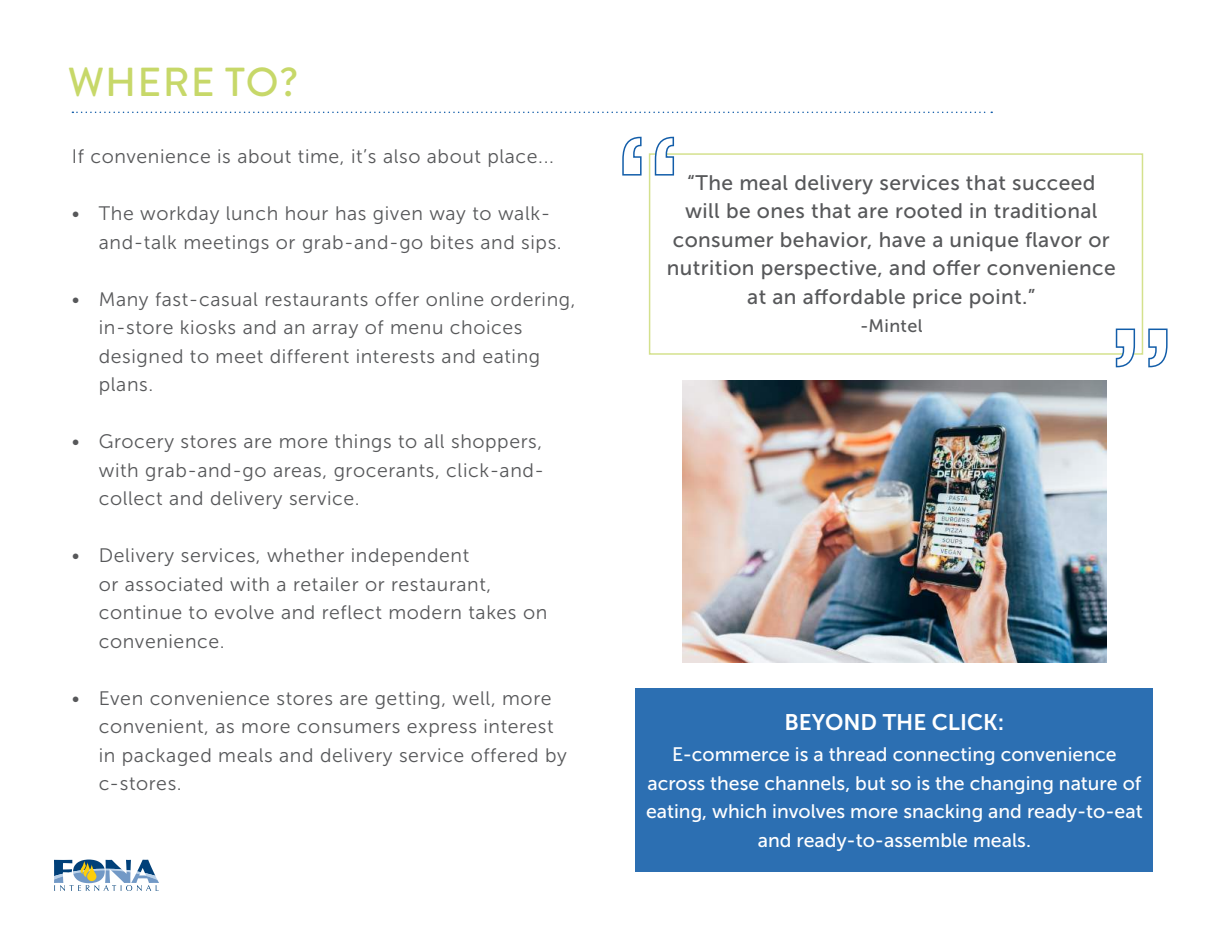
<style>
.page{position:relative;width:1215px;height:945px;background:#fff}
.page>*{position:absolute;margin:0;border:0;box-sizing:border-box;transform-origin:0 0}
.t1{font:135px "Lucida Console";color:#fff}
.t2{font:500 40.5px "Brandon Grotesque";letter-spacing:.03em;color:#c7d869}
.t3{font:22.5px "Museo Sans 700";color:#fff}
.t4{font:21px/28.5px "Museo Sans 500";letter-spacing:.02em;color:#57585a;text-align:center}
.t5{font:19.5px/28.5px "Museo Sans 300";letter-spacing:.03em;color:#57585a}
.t6{font:19.5px/28.5px "Museo Sans 500";color:#fff;text-align:center}
.t7{font:18px "Museo Sans 500";letter-spacing:.02em;color:#57585a}
</style>
<div class="page">
<svg style="left:54px;top:860px;width:105px;height:31px"></svg>
<svg style="left:72px;top:112px;width:920px;height:1px"></svg>
<img style="left:682px;top:381px;width:425px;height:281px">
<div style="left:649px;top:153px;width:494px;height:202px;border:2px solid #c7d869"></div>
<svg style="left:622px;top:136px;width:54px;height:41px"></svg>
<svg style="left:1114px;top:327px;width:54px;height:41px"></svg>
<div style="left:636px;top:688px;width:517px;height:184px;background:#2c6fb2"></div>
<h2 class="t2" style="left:68px;top:54px;width:232px">WHERE TO?</h2>
<p class="t5" style="left:72px;top:142px;width:484px">If convenience is about time, it’s also about place...</p>
<p class="t5" style="left:99px;top:199px;width:464px;text-indent:-27px">• The workday lunch hour has given way to walk&shy;and-talk meetings or grab-and-go bites and sips.</p>
<p class="t5" style="left:99px;top:285px;width:478px;text-indent:-27px">• Many fast-casual restaurants offer online ordering, in-store kiosks and an array of menu choices designed to meet different interests and eating plans.</p>
<p class="t5" style="left:99px;top:427px;width:447px;text-align:justify;text-indent:-27px">• Grocery stores are more things to all shoppers, with grab-and-go areas, grocerants, click-and&shy;collect and delivery service.</p>
<p class="t5" style="left:99px;top:541px;width:450px;text-indent:-27px">• Delivery services, whether independent<br>or associated with a retailer or restaurant, continue to evolve and reflect modern takes on convenience.</p>
<p class="t5" style="left:99px;top:684px;width:470px;text-indent:-27px">• Even convenience stores are getting, well, more convenient, as more consumers express interest in packaged meals and delivery service offered by c-stores.</p>
<h1 class="t1" style="left:608px;top:136px;width:83px">“</h1>
<p class="t4" style="left:667px;top:168px;width:451px">“The meal delivery services that succeed<br>will be ones that are rooted in traditional consumer behavior, have a unique flavor or nutrition perspective, and offer convenience at an affordable price point.”</p>
<p class="t7" style="left:860px;top:316px;width:64px">-Mintel</p>
<h1 class="t1" style="left:1101px;top:328px;width:83px">”</h1>
<p class="t3" style="left:785px;top:710px;width:221px">BEYOND THE CLICK:</p>
<p class="t6" style="left:646px;top:741px;width:498px">E-commerce is a thread connecting convenience across these channels, but so is the changing nature of eating, which involves more snacking and ready-to-eat and ready-to-assemble meals.</p>
</div>
